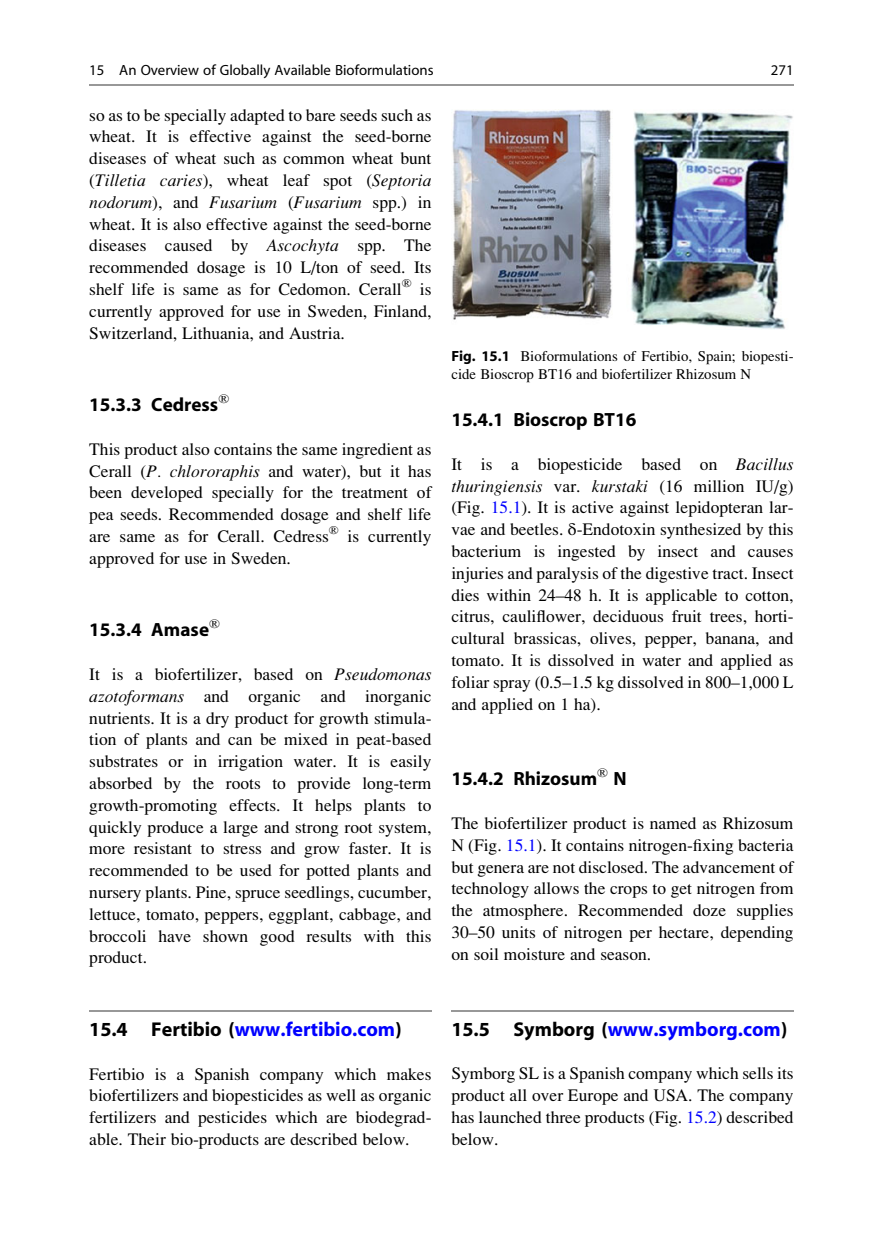
<style>
.page{position:relative;width:883px;height:1260px;background:#fff}
.page>*{position:absolute;margin:0;border:0;box-sizing:border-box;transform-origin:0 0}
.t1{font:20.12px "Jrqkgn Nqqdfq Ftcfpc Adv P4 A07 FF";color:#00f}
.t2{font:19.25px "Jrqkgn Nqqdfq Ftcfpc Adv P4 A07 FF";color:#000}
.t3{font:17.5px/21.9px "Pwrxbw Bxnmfm Lbjshr Adv P6975";color:#000;text-align:justify}
.t4{font:17.5px/21.9px "Nrdqqj Prbhhb Dvyjps Adv P696 A";color:#000}
.t5{font:14.88px/17.3px "Pwrxbw Bxnmfm Lbjshr Adv P6975";color:#000}
.t6{font:14.88px "Srntvw Yvykwf Wnynmx Adv P49 E930";color:#000}
.s1{font-family:"Pwrxbw Bxnmfm Lbjshr Adv P6975"}
.s2{font-family:"Nrdqqj Prbhhb Dvyjps Adv P696 A"}
.s3{font-family:"Jrqkgn Nqqdfq Ftcfpc Adv P4 A07 FF"}
.s4{color:#00f}
.s5{font-family:"Hkgkts Wbnlpn Tqlpbl Adv OT8608 a 8 d 1"}
.s6{color:#000}
</style>
<div class="page">
<hr style="left:89px;top:1010px;width:343px;height:2px;background:#989898">
<hr style="left:451px;top:1010px;width:343px;height:2px;background:#989898">
<img style="left:452px;top:109px;width:341px;height:220px">
<hr style="left:89px;top:84px;width:705px;height:2px;background:#989898">
<p class="t6" style="left:89px;top:64px;width:346px">15 An Overview of Globally Available Bioformulations</p>
<p class="t6" style="left:771px;top:64px;width:24px">271</p>
<p class="t3" style="left:89px;top:106px;width:344px">so as to be specially adapted to bare seeds such as wheat. It is effective against the seed-borne diseases of wheat such as common wheat bunt</p>
<p class="t4" style="left:89px;top:171px;width:344px"><span class="s1">(</span>Tilletia caries<span class="s1">), wheat leaf spot (</span>Septoria nodorum<span class="s1">), and</span> Fusarium <span class="s1">(</span>Fusarium <span class="s1">spp.) in</span></p>
<p class="t3" style="left:89px;top:215px;width:344px">wheat. It is also effective against the seed-borne diseases caused by <span class="s2">Ascochyta</span> spp. The recommended dosage is 10 L/ton of seed. Its shelf life is same as for Cedomon. Cerall<sup>®</sup> is currently approved for use in Sweden, Finland, Switzerland, Lithuania, and Austria.</p>
<p class="t2" style="left:89px;top:398px;width:141px">15.3.3 Cedress<sup>®</sup></p>
<p class="t3" style="left:89px;top:440px;width:344px">This product also contains the same ingredient as Cerall (<span class="s2">P. chlororaphis</span> and water), but it has been developed specially for the treatment of pea seeds. Recommended dosage and shelf life are same as for Cerall. Cedress<sup>®</sup> is currently approved for use in Sweden.</p>
<p class="t2" style="left:89px;top:623px;width:132px">15.3.4 Amase<sup>®</sup></p>
<p class="t3" style="left:89px;top:665px;width:344px">It is a biofertilizer, based on <span class="s2">Pseudomonas azotoformans</span> and organic and inorganic nutrients. It is a dry product for growth stimula&shy;tion of plants and can be mixed in peat-based substrates or in irrigation water. It is easily absorbed by the roots to provide long-term growth-promoting effects. It helps plants to quickly produce a large and strong root system, more resistant to stress and grow faster. It is recommended to be used for potted plants and nursery plants. Pine, spruce seedlings, cucumber, lettuce, tomato, peppers, eggplant, cabbage, and broccoli have shown good results with this product.</p>
<p class="t5" style="left:451px;top:349px;width:344px"><span class="s3">Fig. 15.1</span> Bioformulations of Fertibio, Spain; biopesti&shy;cide Bioscrop BT16 and biofertilizer Rhizosum N</p>
<p class="t2" style="left:451px;top:413px;width:186px">15.4.1 Bioscrop BT16</p>
<p class="t3" style="left:451px;top:455px;width:344px">It is a biopesticide based on <span class="s2">Bacillus</span></p>
<p class="t4" style="left:451px;top:477px;width:344px">thuringiensis <span class="s1">var.</span> kurstaki <span class="s1">(16 million IU/g)</span></p>
<p class="t3" style="left:451px;top:498px;width:344px">(Fig. <span class="s4">15.1</span>). It is active against lepidopteran lar&shy;vae and beetles. <span class="s5">δ</span>-Endotoxin synthesized by this bacterium is ingested by insect and causes injuries and paralysis of the digestive tract. Insect dies within 24–48 h. It is applicable to cotton, citrus, cauliflower, deciduous fruit trees, horti&shy;cultural brassicas, olives, pepper, banana, and tomato. It is dissolved in water and applied as foliar spray (0.5–1.5 kg dissolved in 800–1,000 L and applied on 1 ha).</p>
<p class="t2" style="left:451px;top:772px;width:177px">15.4.2 Rhizosum<sup>®</sup> N</p>
<p class="t3" style="left:451px;top:814px;width:344px">The biofertilizer product is named as Rhizosum N (Fig. <span class="s4">15.1</span>). It contains nitrogen-fixing bacteria but genera are not disclosed. The advancement of technology allows the crops to get nitrogen from the atmosphere. Recommended doze supplies 30–50 units of nitrogen per hectare, depending on soil moisture and season.</p>
<p class="t1" style="left:89px;top:1022px;width:314px"><span class="s6">15.4 Fertibio (</span>www.fertibio.com<span class="s6">)</span></p>
<p class="t3" style="left:89px;top:1065px;width:344px">Fertibio is a Spanish company which makes biofertilizers and biopesticides as well as organic fertilizers and pesticides which are biodegrad&shy;able. Their bio-products are described below.</p>
<p class="t1" style="left:451px;top:1021px;width:337px"><span class="s6">15.5 Symborg (</span>www.symborg.com<span class="s6">)</span></p>
<p class="t3" style="left:451px;top:1064px;width:344px">Symborg SL is a Spanish company which sells its product all over Europe and USA. The company has launched three products (Fig. <span class="s4">15.2</span>) described below.</p>
</div>
